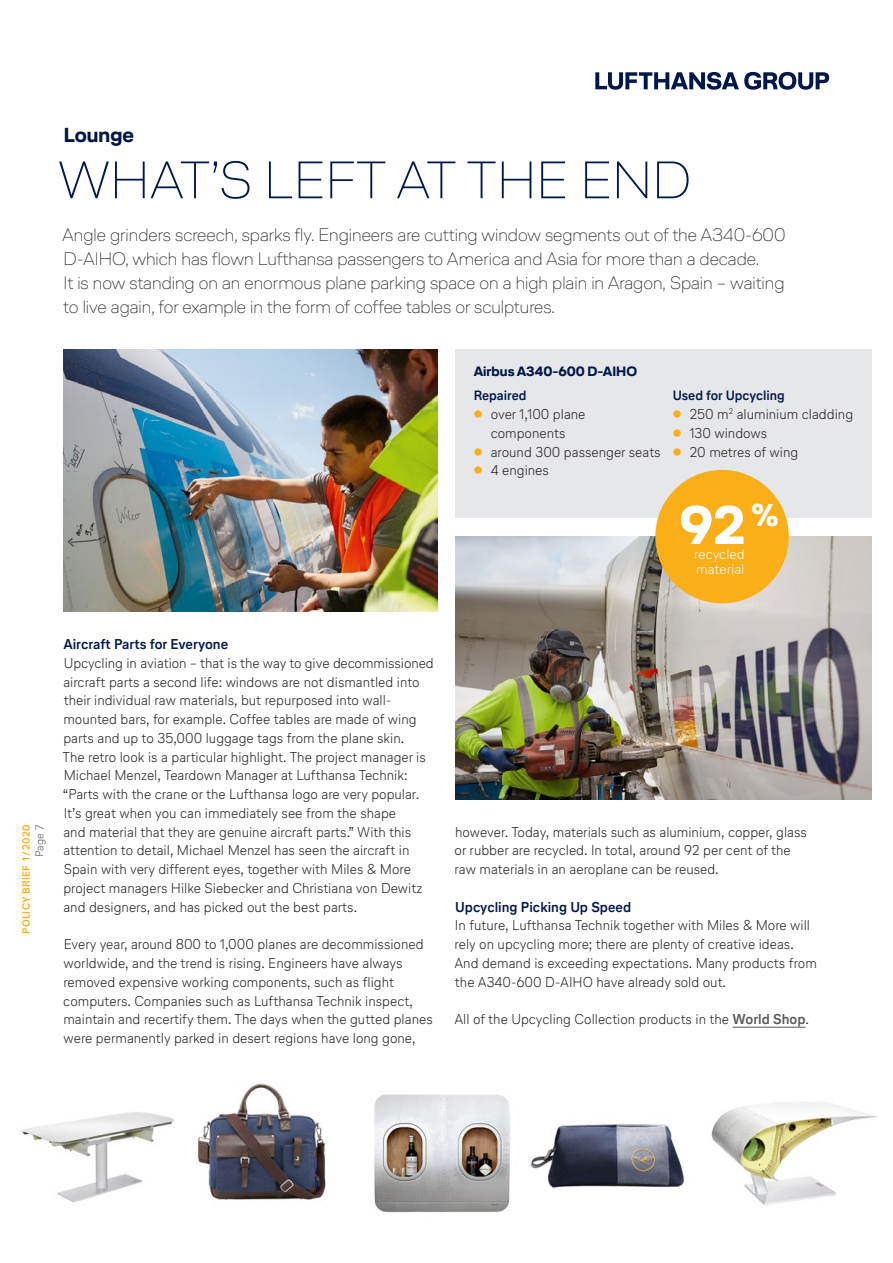
<style>
.page{position:relative;width:893px;height:1263px;background:#fff}
.page>*{position:absolute;margin:0;border:0;box-sizing:border-box;transform-origin:0 0}
.t1{font:700 54px "Lufthansa Head";color:#fff}
.t2{font:100 52.5px "Lufthansa Head";letter-spacing:.005em;color:#00174a}
.t3{font:700 20.25px "Lufthansa Head";color:#00174a}
.t4{font:100 18px/24px "Lufthansa Head";color:#231f20}
.t5{font:300 14.25px/18.8px "Lufthansa Text";color:#231f20}
.t6{font:700 14.25px "Lufthansa Text";color:#00174a}
.t7{font:300 14.25px/15px "Lufthansa Text";color:#fff}
.t8{font:700 13.5px "Lufthansa Text";color:#00174a}
.t9{font:700 13.5px "Lufthansa Head";color:#00174a}
.t10{font:300 11.25px "Lufthansa Text";color:#57585a}
.t11{font:700 10.5px "Lufthansa Text";letter-spacing:.02em;color:#faaf18}
.s1{font-weight:700;color:#faaf18}
.s2{font-weight:700;color:#57585a}
</style>
<div class="page">
<svg style="left:595px;top:72px;width:234px;height:18px"></svg>
<div style="left:455px;top:349px;width:417px;height:169px;background:#e6e7e9"></div>
<hr style="left:733px;top:1027px;width:72px;height:1px;background:#57585a">
<img style="left:64px;top:349px;width:374px;height:263px">
<img style="left:455px;top:537px;width:417px;height:262px">
<img style="left:530px;top:1123px;width:155px;height:65px">
<img style="left:197px;top:1083px;width:129px;height:117px">
<img style="left:374px;top:1094px;width:136px;height:119px">
<img style="left:21px;top:1112px;width:153px;height:91px">
<img style="left:711px;top:1102px;width:167px;height:104px">
<div style="left:655px;top:470px;width:134px;height:133px;background:#faaf18;border-radius:50%"></div>
<h3 class="t3" style="left:64px;top:121px;width:72px">Lounge</h3>
<h2 class="t2" style="left:58px;top:144px;width:635px">WHAT’S LEFT AT THE END</h2>
<p class="t4" style="left:62px;top:222px;width:725px">Angle grinders screech, sparks fly. Engineers are cutting window segments out of the A340-600<br>D-AIHO, which has flown Lufthansa passengers to America and Asia for more than a decade.<br>It is now standing on an enormous plane parking space on a high plain in Aragon, Spain – waiting to live again, for example in the form of coffee tables or sculptures.</p>
<p class="t9" style="left:474px;top:362px;width:165px">Airbus A340-600 D-AIHO</p>
<p class="t8" style="left:474px;top:386px;width:54px">Repaired</p>
<p class="t5" style="left:474px;top:404px;width:113px;text-align:center"><span class="s1">●</span> over 1,100 plane components</p>
<p class="t5" style="left:474px;top:442px;width:189px"><span class="s1">●</span> around 300 passenger seats</p>
<p class="t5" style="left:474px;top:460px;width:77px"><span class="s1">●</span> 4 engines</p>
<p class="t8" style="left:673px;top:386px;width:114px">Used for Upcycling</p>
<p class="t5" style="left:673px;top:404px;width:182px"><span class="s1">●</span> 250 m<sup>2</sup> aluminium cladding</p>
<p class="t5" style="left:673px;top:423px;width:96px"><span class="s1">●</span> 130 windows</p>
<p class="t5" style="left:673px;top:442px;width:127px"><span class="s1">●</span> 20 metres of wing</p>
<h1 class="t1" style="left:680px;top:487px;width:100px">92 <sup>%</sup></h1>
<p class="t7" style="left:694px;top:546px;width:52px">recycled material</p>
<p class="t11" style="left:19px;top:933px;width:110px;rotate:-90deg">POLICY BRIEF 1 / 2020</p>
<p class="t10" style="left:32px;top:857px;width:33px;rotate:-90deg">Page 7</p>
<p class="t6" style="left:63px;top:634px;width:166px">Aircraft Parts for Everyone</p>
<p class="t5" style="left:63px;top:653px;width:373px">Upcycling in aviation – that is the way to give decommissioned aircraft parts a second life: windows are not dismantled into their individual raw materials, but repurposed into wall&shy;mounted bars, for example. Coffee tables are made of wing parts and up to 35,000 luggage tags from the plane skin.<br>The retro look is a particular highlight. The project manager is Michael Menzel, Teardown Manager at Lufthansa Technik: “Parts with the crane or the Lufthansa logo are very popular.<br>It’s great when you can immediately see from the shape<br>and material that they are genuine aircraft parts.” With this attention to detail, Michael Menzel has seen the aircraft in Spain with very different eyes, together with Miles &amp; More project managers Hilke Siebecker and Christiana von Dewitz and designers, and has picked out the best parts.</p>
<p class="t5" style="left:63px;top:934px;width:371px">Every year, around 800 to 1,000 planes are decommissioned worldwide, and the trend is rising. Engineers have always removed expensive working components, such as flight computers. Companies such as Lufthansa Technik inspect, maintain and recertify them. The days when the gutted planes were permanently parked in desert regions have long gone,</p>
<p class="t5" style="left:454px;top:822px;width:354px">however. Today, materials such as aluminium, copper, glass or rubber are recycled. In total, around 92 per cent of the raw materials in an aeroplane can be reused.</p>
<p class="t6" style="left:455px;top:897px;width:177px">Upcycling Picking Up Speed</p>
<p class="t5" style="left:454px;top:916px;width:364px">In future, Lufthansa Technik together with Miles &amp; More will rely on upcycling more; there are plenty of creative ideas.<br>And demand is exceeding expectations. Many products from the A340-600 D-AIHO have already sold out.</p>
<p class="t5" style="left:454px;top:1009px;width:356px">All of the Upcycling Collection products in the <span class="s2">World Shop</span>.</p>
</div>
